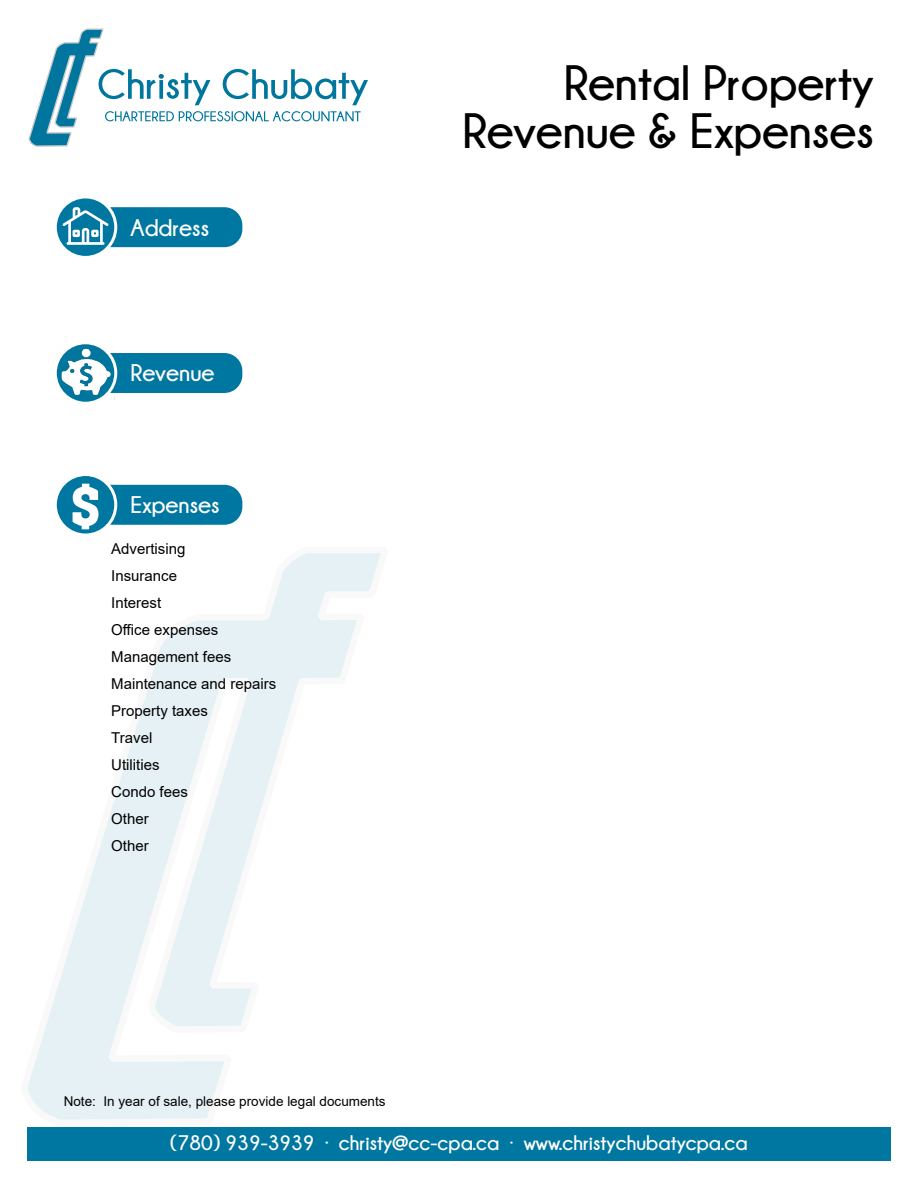
<style>
.page{position:relative;width:918px;height:1188px;background:#fff}
.page>*{position:absolute;margin:0;border:0;box-sizing:border-box;transform-origin:0 0}
.t1{font:500 60px "Aachen DEE";color:#fff}
.t2{font:700 49.5px/48px "Champagne&Limousines";color:#000;text-align:right}
.t3{font:700 24px "Champagne&Limousines";color:#fff}
.t4{font:700 21px "Champagne&Limousines";color:#fff}
.t5{font:15px/27px "Arial";color:#000}
.t6{font:13.5px "Arial";color:#000}
</style>
<div class="page">
<svg style="left:27px;top:553px;width:365px;height:575px"></svg>
<svg style="left:364px;top:887px;width:28px;height:36px"></svg>
<div style="left:342px;top:740px;width:86px;height:147px;background:#fff"></div>
<svg style="left:28px;top:28px;width:340px;height:119px"></svg>
<div style="left:27px;top:1128px;width:864px;height:33px;background:#0077a0"></div>
<div style="left:75px;top:207px;width:167px;height:40px;background:#0077a0;border-radius:18px"></div>
<div style="left:75px;top:485px;width:167px;height:40px;background:#0077a0;border-radius:18px"></div>
<div style="left:75px;top:353px;width:167px;height:40px;background:#0077a0;border-radius:18px"></div>
<svg style="left:55px;top:197px;width:61px;height:60px"></svg>
<div style="left:54px;top:195px;width:63px;height:64px;border:3px solid #fff;border-radius:50%"></div>
<div style="left:55px;top:475px;width:61px;height:60px;background:#0077a0;border-radius:50%"></div>
<div style="left:54px;top:473px;width:63px;height:64px;border:3px solid #fff;border-radius:50%"></div>
<div style="left:54px;top:341px;width:63px;height:64px;border:3px solid #fff;border-radius:50%"></div>
<svg style="left:62px;top:207px;width:47px;height:38px"></svg>
<img style="left:57px;top:343px;width:57px;height:57px">
<h3 class="t3" style="left:131px;top:214px;width:80px">Address</h3>
<h3 class="t3" style="left:131px;top:360px;width:85px">Revenue</h3>
<h1 class="t1" style="left:70px;top:473px;width:33px">$</h1>
<h3 class="t3" style="left:131px;top:492px;width:91px">Expenses</h3>
<p class="t5" style="left:111px;top:535px;width:167px">Advertising<br>Insurance<br>Interest<br>Office expenses<br>Management fees<br>Maintenance and repairs<br>Property taxes<br>Travel<br>Utilities<br>Condo fees<br>Other<br>Other</p>
<h2 class="t2" style="left:462px;top:59px;width:413px">Rental Property<br>Revenue &amp; Expenses</h2>
<p class="t6" style="left:64px;top:1092px;width:323px">Note: In year of sale, please provide legal documents</p>
<h3 class="t4" style="left:170px;top:1131px;width:579px">(780) 939-3939 · christy@cc-cpa.ca · www.christychubatycpa.ca</h3>
</div>
